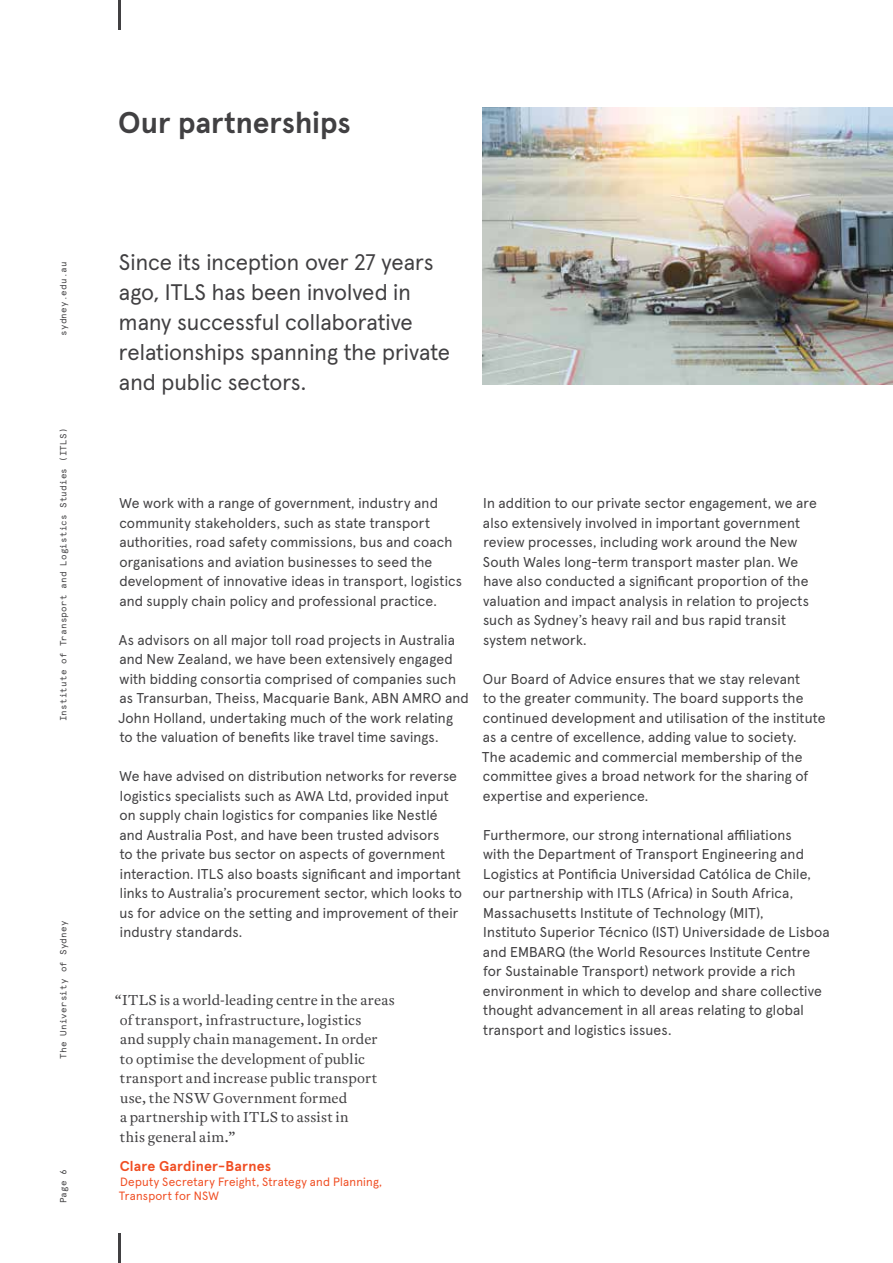
<style>
.page{position:relative;width:893px;height:1263px;background:#fff}
.page>*{position:absolute;margin:0;border:0;box-sizing:border-box;transform-origin:0 0}
.t1{font:700 30px "Apercu Pro";letter-spacing:-.005em;color:#414042}
.t2{font:22.5px/30px "Apercu Pro";color:#414042}
.t3{font:14.25px/19.5px "Apercu Pro";letter-spacing:.01em;color:#414042}
.t4{font:300 14.25px/19.5px "Antwerp";letter-spacing:.015em;color:#414042}
.t5{font:700 14.25px "Apercu Pro";letter-spacing:.01em;color:#f04e23}
.t6{font:12px/14.7px "Apercu Pro";letter-spacing:.015em;color:#f04e23}
.t7{font:9px "Apercu Mono Pro";letter-spacing:.02em;color:#414042}
</style>
<div class="page">
<img style="left:483px;top:108px;width:410px;height:276px">
<hr style="left:118px;top:1233px;width:2px;height:30px;background:#414042">
<hr style="left:118px;top:0;width:2px;height:30px;background:#414042">
<p class="t7" style="left:56px;top:336px;width:76px;rotate:-90deg">sydney.edu.au</p>
<p class="t7" style="left:56px;top:721px;width:295px;rotate:-90deg">Institute of Transport and Logistics Studies (ITLS)</p>
<p class="t7" style="left:56px;top:1059px;width:140px;rotate:-90deg">The University of Sydney</p>
<p class="t7" style="left:56px;top:1203px;width:36px;rotate:-90deg">Page 6</p>
<h1 class="t1" style="left:118px;top:99px;width:234px">Our partnerships</h1>
<h2 class="t2" style="left:119px;top:245px;width:333px">Since its inception over 27 years ago, ITLS has been involved in many successful collaborative relationships spanning the private and public sectors.</h2>
<p class="t3" style="left:119px;top:492px;width:344px">We work with a range of government, industry and community stakeholders, such as state transport authorities, road safety commissions, bus and coach organisations and aviation businesses to seed the development of innovative ideas in transport, logistics and supply chain policy and professional practice.</p>
<p class="t3" style="left:118px;top:629px;width:352px">As advisors on all major toll road projects in Australia and New Zealand, we have been extensively engaged with bidding consortia comprised of companies such as Transurban, Theiss, Macquarie Bank, ABN AMRO and John Holland, undertaking much of the work relating to the valuation of benefits like travel time savings.</p>
<p class="t3" style="left:119px;top:765px;width:344px">We have advised on distribution networks for reverse logistics specialists such as AWA Ltd, provided input on supply chain logistics for companies like Nestlé and Australia Post, and have been trusted advisors<br>to the private bus sector on aspects of government interaction. ITLS also boasts significant and important links to Australia’s procurement sector, which looks to us for advice on the setting and improvement of their industry standards.</p>
<p class="t4" style="left:120px;top:990px;width:276px;text-indent:-5px">“ITLS is a world-leading centre in the areas of transport, infrastructure, logistics<br>and supply chain management. In order<br>to optimise the development of public transport and increase public transport use, the NSW Government formed<br>a partnership with ITLS to assist in<br>this general aim.”</p>
<p class="t5" style="left:120px;top:1155px;width:153px">Clare Gardiner-Barnes</p>
<p class="t6" style="left:119px;top:1173px;width:265px">Deputy Secretary Freight, Strategy and Planning,<br>Transport for NSW</p>
<p class="t3" style="left:483px;top:492px;width:336px">In addition to our private sector engagement, we are also extensively involved in important government review processes, including work around the New South Wales long-term transport master plan. We have also conducted a significant proportion of the valuation and impact analysis in relation to projects such as Sydney’s heavy rail and bus rapid transit system network.</p>
<p class="t3" style="left:482px;top:668px;width:345px">Our Board of Advice ensures that we stay relevant<br>to the greater community. The board supports the continued development and utilisation of the institute as a centre of excellence, adding value to society.<br>The academic and commercial membership of the committee gives a broad network for the sharing of expertise and experience.</p>
<p class="t3" style="left:483px;top:824px;width:348px">Furthermore, our strong international affiliations<br>with the Department of Transport Engineering and Logistics at Pontificia Universidad Católica de Chile, our partnership with ITLS (Africa) in South Africa, Massachusetts Institute of Technology (MIT),<br>Instituto Superior Técnico (IST) Universidade de Lisboa and EMBARQ (the World Resources Institute Centre for Sustainable Transport) network provide a rich environment in which to develop and share collective thought advancement in all areas relating to global transport and logistics issues.</p>
</div>
